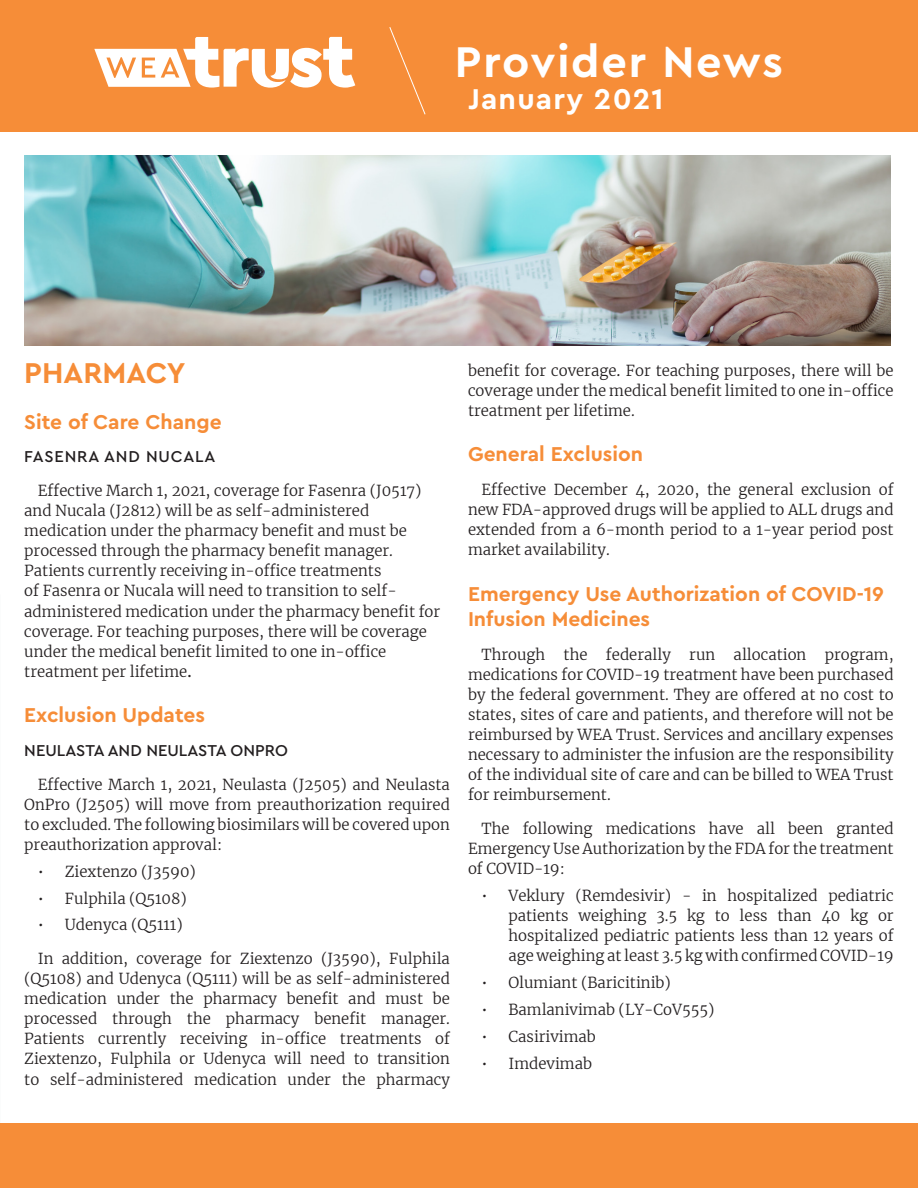
<style>
.page{position:relative;width:918px;height:1188px;background:#fff}
.page>*{position:absolute;margin:0;border:0;box-sizing:border-box;transform-origin:0 0}
.t1{font:700 45px "Cera Pro";letter-spacing:.035em;color:#fff}
.t2{font:700 30px "Cera Pro";letter-spacing:.04em;color:#fff}
.t3{font:700 30px "Cera Pro";color:#f68d38}
.Paragraph_Style_4{font:700 21px/25.2px "Cera Pro";color:#f68d38}
.Paragraph_Style_4-2{font:500 16.5px "Cera Pro";color:#231f20}
.Paragraph_Style_4-3{font:500 16.5px "Cera Pro";letter-spacing:.05em;color:#231f20}
.Body_Copy{font:300 15px/20.1px "Merriweather";color:#231f20;text-align:justify}
.Paragraph_Style_4-4{font:300 15px/20.1px "Merriweather";color:#231f20}
.s1{font-family:"Cera Pro";font-weight:500}
.s2{font-size:16.5px}
</style>
<div class="page">
<div style="left:0;top:0;width:918px;height:132px;background:#f68d38"></div>
<svg style="left:389px;top:27px;width:37px;height:88px"></svg>
<div style="left:0;top:1123px;width:918px;height:65px;background:#f68d38"></div>
<svg style="left:94px;top:37px;width:261px;height:51px"></svg>
<img style="left:24px;top:156px;width:867px;height:190px">
<p class="t1" style="left:455px;top:32px;width:329px">Provider News</p>
<p class="t2" style="left:468px;top:79px;width:197px">January 2021</p>
<h2 class="t3" style="left:24px;top:353px;width:163px">PHARMACY</h2>
<p class="Paragraph_Style_4" style="left:24px;top:408px;width:199px">Site of Care Change</p>
<p class="Paragraph_Style_4-3" style="left:24px;top:446px;width:193px">FASENRA AND NUCALA</p>
<p class="Paragraph_Style_4-4" style="left:24px;top:480px;width:417px;text-indent:14px">Effective March 1, 2021, coverage for Fasenra (J0517) and Nucala (J2812) will be as self-administered medication under the pharmacy benefit and must be processed through the pharmacy benefit manager.<br>Patients currently receiving in-office treatments<br>of Fasenra or Nucala will need to transition to self&shy;administered medication under the pharmacy benefit for coverage. For teaching purposes, there will be coverage under the medical benefit limited to one in-office treatment per lifetime<span class="s1">.</span></p>
<p class="Paragraph_Style_4" style="left:24px;top:702px;width:182px">Exclusion Updates</p>
<p class="Paragraph_Style_4-2" style="left:24px;top:739px;width:265px">NEULASTA AND NEULASTA ONPRO</p>
<p class="Body_Copy" style="left:24px;top:774px;width:427px;text-indent:14px">Effective March 1, 2021, Neulasta (J2505) and Neulasta OnPro (J2505) will move from preauthorization required to excluded. The following biosimilars will be covered upon preauthorization approval:</p>
<p class="Paragraph_Style_4-4" style="left:38px;top:861px;width:160px">• Ziextenzo (J3590)</p>
<p class="Paragraph_Style_4-4" style="left:38px;top:888px;width:151px">• Fulphila (Q5108)</p>
<p class="Paragraph_Style_4-4" style="left:38px;top:914px;width:146px">• Udenyca (Q5111)</p>
<p class="Body_Copy" style="left:24px;top:948px;width:427px;text-indent:14px">In addition, coverage for Ziextenzo (J3590), Fulphila (Q5108) and Udenyca (Q5111) will be as self-administered medication under the pharmacy benefit and must be processed through the pharmacy benefit manager.<br>Patients currently receiving in-office treatments of Ziextenzo, Fulphila or Udenyca will need to transition to self-administered medication under the pharmacy</p>
<p class="Body_Copy" style="left:468px;top:360px;width:427px">benefit for coverage<span class="s2">.</span> For teaching purposes, there will be coverage under the medical benefit limited to one in-office treatment per lifetime.</p>
<p class="Paragraph_Style_4" style="left:468px;top:441px;width:177px">General Exclusion</p>
<p class="Body_Copy" style="left:468px;top:479px;width:427px;text-indent:14px">Effective December 4, 2020, the general exclusion of new FDA-approved drugs will be applied to ALL drugs and extended from a 6-month period to a 1-year period post market availability.</p>
<h2 class="Paragraph_Style_4" style="left:468px;top:580px;width:417px">Emergency Use Authorization of COVID-19<br>Infusion Medicines</h2>
<p class="Body_Copy" style="left:468px;top:644px;width:427px;text-indent:14px">Through the federally run allocation program, medications for COVID-19 treatment have been purchased by the federal government. They are offered at no cost to states, sites of care and patients, and therefore will not be reimbursed by WEA Trust. Services and ancillary expenses necessary to administer the infusion are the responsibility of the individual site of care and can be billed to WEA Trust for reimbursement.</p>
<p class="Body_Copy" style="left:468px;top:818px;width:427px;text-indent:14px">The following medications have all been granted Emergency Use Authorization by the FDA for the treatment of COVID-19:</p>
<p class="Paragraph_Style_4-4" style="left:508px;top:885px;width:387px;text-align:justify;text-indent:-27px">• Veklury (Remdesivir) - in hospitalized pediatric patients weighing 3.5 kg to less than 40 kg or hospitalized pediatric patients less than 12 years of age weighing at least 3.5 kg with confirmed COVID-19</p>
<p class="Paragraph_Style_4-4" style="left:482px;top:972px;width:191px">• Olumiant (Baricitinib)</p>
<p class="Paragraph_Style_4-4" style="left:482px;top:999px;width:235px">• Bamlanivimab (LY-CoV555)</p>
<p class="Paragraph_Style_4-4" style="left:482px;top:1026px;width:116px">• Casirivimab</p>
<p class="Paragraph_Style_4-4" style="left:482px;top:1053px;width:112px">• Imdevimab</p>
</div>
